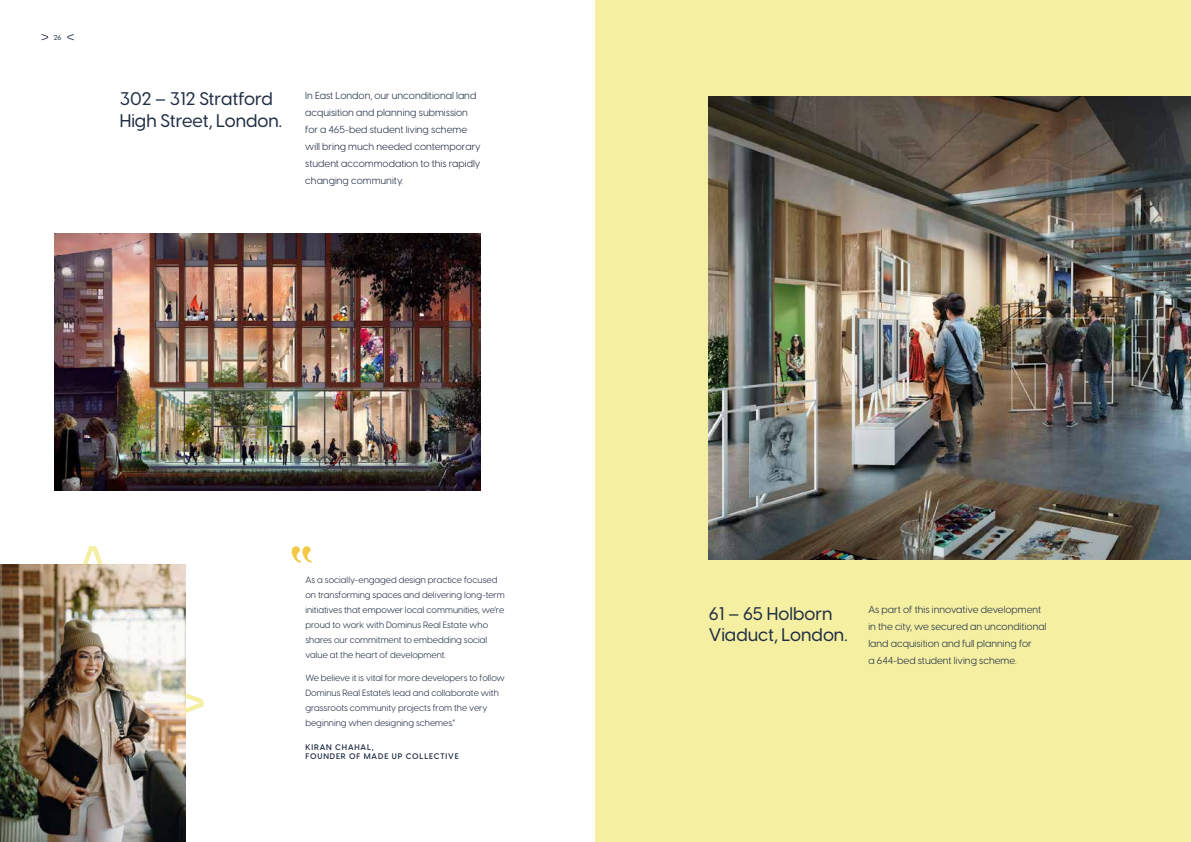
<style>
.page{position:relative;width:1191px;height:842px;background:#fff}
.page>*{position:absolute;margin:0;border:0;box-sizing:border-box;transform-origin:0 0}
.t1{font:500 18px/21.6px "Visby CF";color:#212e44}
.t2{font:10px/17px "Visby CF";color:#212e44}
.t3{font:9px/15px "Visby CF";color:#212e44}
.t4{font:600 8px/9.6px "Visby CF";letter-spacing:.11em;color:#212e44}
.t5{font:500 7px "Visby CF";color:#212e44}
</style>
<div class="page">
<svg style="left:42px;top:34px;width:6px;height:6px"></svg>
<svg style="left:67px;top:34px;width:7px;height:6px"></svg>
<div style="left:595px;top:0;width:596px;height:842px;background:#f4efa1"></div>
<img style="left:709px;top:97px;width:482px;height:462px">
<img style="left:0;top:564px;width:185px;height:278px">
<img style="left:54px;top:234px;width:427px;height:257px">
<svg style="left:83px;top:546px;width:20px;height:18px"></svg>
<svg style="left:185px;top:693px;width:19px;height:20px"></svg>
<p class="t5" style="left:54px;top:32px;width:9px">26</p>
<h1 class="t1" style="left:120px;top:87px;width:164px">302 – 312 Stratford<br>High Street, London.</h1>
<p class="t2" style="left:305px;top:86px;width:177px">In East London, our unconditional land acquisition and planning submission for a 465-bed student living scheme will bring much needed contemporary student accommodation to this rapidly changing community.</p>
<p class="t3" style="left:305px;top:571px;width:201px">As a socially-engaged design practice focused on transforming spaces and delivering long-term initiatives that empower local communities, we're proud to work with Dominus Real Estate who shares our commitment to embedding social value at the heart of development.</p>
<p class="t3" style="left:305px;top:670px;width:201px">We believe it is vital for more developers to follow Dominus Real Estate's lead and collaborate with grassroots community projects from the very beginning when designing schemes."</p>
<p class="t4" style="left:305px;top:741px;width:155px">KIRAN CHAHAL,<br>FOUNDER OF MADE UP COLLECTIVE</p>
<h1 class="t1" style="left:709px;top:601px;width:140px">61 – 65 Holborn<br>Viaduct, London.</h1>
<p class="t2" style="left:868px;top:601px;width:180px">As part of this innovative development in the city, we secured an unconditional land acquisition and full planning for<br>a 644-bed student living scheme.</p>
</div>
